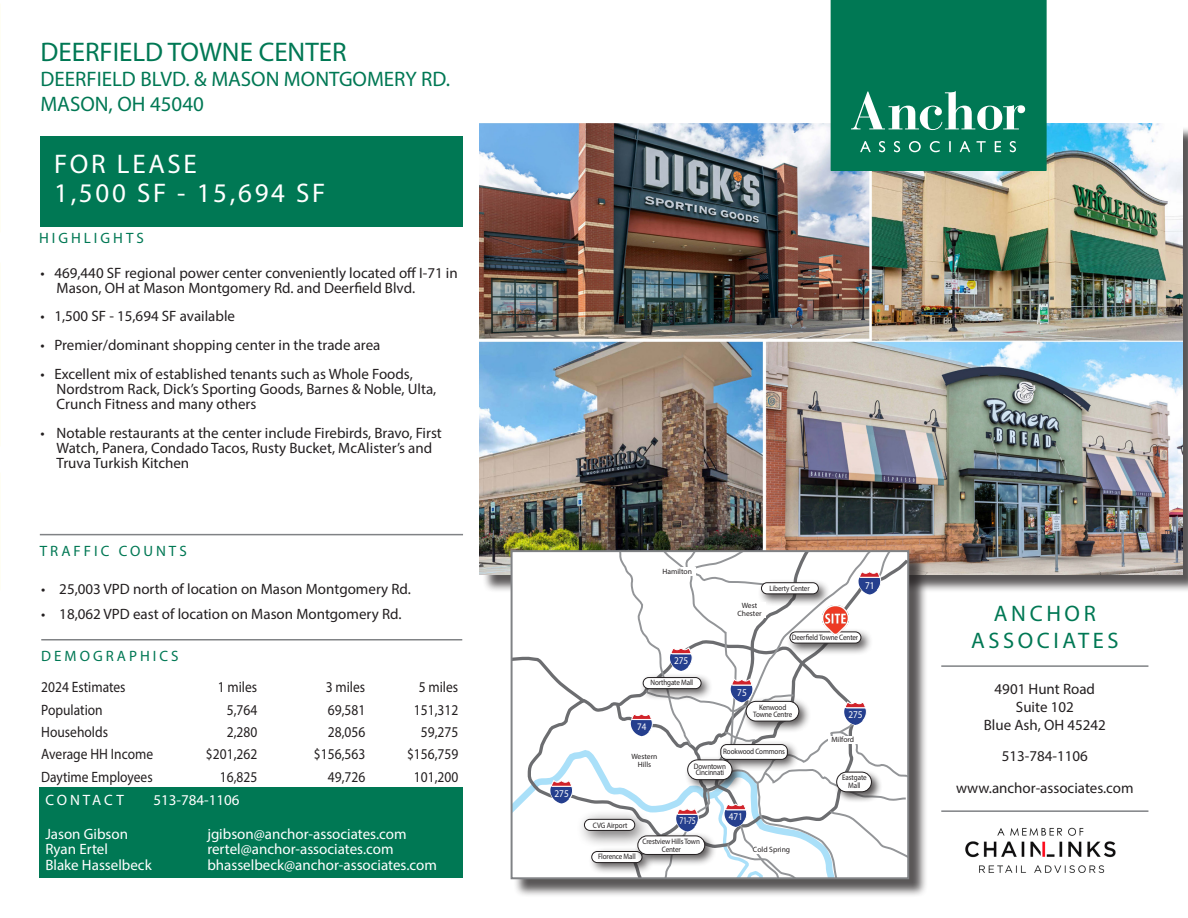
<style>
.page{position:relative;width:1188px;height:918px;background:#fff}
.page>*{position:absolute;margin:0;border:0;box-sizing:border-box;transform-origin:0 0}
.t1{font:27px "Myriad Pro";letter-spacing:.1em;color:#fff}
.t2{font:27px "Myriad Pro";color:#007854}
.t3{font:22.5px "Myriad Pro";letter-spacing:.16em;color:#007854}
.t4{font:21px "Myriad Pro";color:#007854}
.t5{font:15px/15px "Myriad Pro";color:#231f20}
.t6{font:15px "Myriad Pro";color:#231f20;scale:.9 1}
.t7{font:15px "Myriad Pro";color:#fff}
.t8{font:15px "Myriad Pro";letter-spacing:.2em;color:#007854}
.t9{font:15px "Myriad Pro";letter-spacing:.195em;color:#fff}
.t10{font:10.35px "Myriad Pro";color:#fff;scale:.9 1}
.t11{font:10.35px "Myriad Pro";color:#fff;scale:.75 1}
.t12{font:10.05px "Myriad Pro";color:#fff;scale:.9 1}
.t13{font:7.8px/7.8px "Myriad Pro";letter-spacing:-.02em;color:#231f20;text-align:center;scale:.9 1}
.t14{font:7.65px/7.6px "Myriad Pro";color:#231f20;text-align:center}
</style>
<div class="page">
<div style="left:482px;top:126px;width:706px;height:467px;background:#231f20;opacity:.75"></div>
<img style="left:480px;top:124px;width:703px;height:451px">
<hr style="left:40px;top:534px;width:423px;height:1px;background:#808285">
<svg style="left:831px;top:0;width:216px;height:171px;background:#0f805e"></svg>
<div style="left:40px;top:137px;width:423px;height:90px;background:#007854"></div>
<div style="left:39px;top:787px;width:424px;height:91px;background:#007854"></div>
<hr style="left:941px;top:665px;width:207px;height:2px;background:#808285">
<img style="left:965px;top:828px;width:151px;height:45px">
<hr style="left:941px;top:810px;width:207px;height:2px;background:#808285">
<hr style="left:41px;top:639px;width:421px;height:2px;background:#808285">
<div style="left:513px;top:552px;width:415px;height:346px;background:#231f20;opacity:.75"></div>
<svg style="left:514px;top:553px;width:392px;height:323px"></svg>
<div style="left:576px;top:810px;width:76px;height:38px;background:#231f20;opacity:.75"></div>
<div style="left:584px;top:819px;width:51px;height:11px;background:#fff;border-radius:6px"></div>
<div style="left:584px;top:819px;width:51px;height:12px;border:1px solid #231f20;border-radius:6px"></div>
<div style="left:734px;top:602px;width:31px;height:16px;background:#fff"></div>
<div style="left:753px;top:846px;width:42px;height:7px;background:#fff"></div>
<div style="left:663px;top:568px;width:33px;height:8px;background:#fff"></div>
<div style="left:626px;top:754px;width:37px;height:15px;background:#fff"></div>
<div style="left:828px;top:737px;width:30px;height:7px;background:#fff"></div>
<div style="left:786px;top:628px;width:87px;height:27px;background:#231f20;opacity:.75"></div>
<div style="left:790px;top:632px;width:71px;height:11px;background:#fff;border-radius:6px"></div>
<div style="left:790px;top:632px;width:71px;height:11px;border:1px solid #231f20;border-radius:6px"></div>
<div style="left:634px;top:832px;width:83px;height:35px;background:#231f20;opacity:.75"></div>
<div style="left:638px;top:836px;width:67px;height:18px;background:#fff;border-radius:9px"></div>
<div style="left:637px;top:836px;width:68px;height:19px;border:1px solid #231f20;border-radius:9px"></div>
<img style="left:823px;top:605px;width:25px;height:30px">
<div style="left:511px;top:550px;width:398px;height:329px;border:2px solid #808285"></div>
<p class="t2" style="left:40px;top:35px;width:308px">DEERFIELD TOWNE CENTER</p>
<p class="t4" style="left:40px;top:66px;width:411px">DEERFIELD BLVD. &amp; MASON MONTGOMERY RD.</p>
<p class="t4" style="left:40px;top:91px;width:165px">MASON, OH 45040</p>
<p class="t1" style="left:54px;top:148px;width:144px">FOR LEASE</p>
<p class="t1" style="left:54px;top:176px;width:273px">1,500 SF - 15,694 SF</p>
<p class="t8" style="left:39px;top:228px;width:106px">HIGHLIGHTS</p>
<p class="t5" style="left:57px;top:265px;width:403px;text-indent:-16px">• 469,440 SF regional power center conveniently located off I-71 in<br>Mason, OH at Mason Montgomery Rd. and Deerfield Blvd.</p>
<p class="t5" style="left:41px;top:309px;width:196px">• 1,500 SF - 15,694 SF available</p>
<p class="t5" style="left:41px;top:337px;width:341px">• Premier/dominant shopping center in the trade area</p>
<p class="t5" style="left:57px;top:366px;width:381px;text-indent:-16px">• Excellent mix of established tenants such as Whole Foods,<br>Nordstrom Rack, Dick’s Sporting Goods, Barnes &amp; Noble, Ulta,<br>Crunch Fitness and many others</p>
<p class="t5" style="left:57px;top:425px;width:387px;text-indent:-16px">• Notable restaurants at the center include Firebirds, Bravo, First<br>Watch, Panera, Condado Tacos, Rusty Bucket, McAlister’s and<br>Truva Turkish Kitchen</p>
<p class="t8" style="left:40px;top:541px;width:148px">TRAFFIC COUNTS</p>
<p class="t5" style="left:41px;top:581px;width:371px">• 25,003 VPD north of location on Mason Montgomery Rd.</p>
<p class="t5" style="left:41px;top:606px;width:362px">• 18,062 VPD east of location on Mason Montgomery Rd.</p>
<p class="t8" style="left:41px;top:646px;width:139px">DEMOGRAPHICS</p>
<p class="t6" style="left:41px;top:678px;width:95px">2024 Estimates</p>
<p class="t6" style="left:218px;top:678px;width:45px">1 miles</p>
<p class="t6" style="left:326px;top:678px;width:45px">3 miles</p>
<p class="t6" style="left:419px;top:678px;width:45px">5 miles</p>
<p class="t6" style="left:41px;top:700px;width:70px">Population</p>
<p class="t6" style="left:227px;top:700px;width:35px">5,764</p>
<p class="t6" style="left:328px;top:700px;width:43px">69,581</p>
<p class="t6" style="left:414px;top:700px;width:51px">151,312</p>
<p class="t6" style="left:41px;top:723px;width:76px">Households</p>
<p class="t6" style="left:227px;top:723px;width:35px">2,280</p>
<p class="t6" style="left:328px;top:723px;width:43px">28,056</p>
<p class="t6" style="left:421px;top:723px;width:43px">59,275</p>
<p class="t6" style="left:41px;top:745px;width:126px">Average HH Income</p>
<p class="t6" style="left:206px;top:745px;width:58px">$201,262</p>
<p class="t6" style="left:314px;top:745px;width:58px">$156,563</p>
<p class="t6" style="left:407px;top:745px;width:58px">$156,759</p>
<p class="t6" style="left:41px;top:767px;width:125px">Daytime Employees</p>
<p class="t6" style="left:220px;top:767px;width:43px">16,825</p>
<p class="t6" style="left:328px;top:767px;width:43px">49,726</p>
<p class="t6" style="left:414px;top:767px;width:51px">101,200</p>
<p class="t9" style="left:45px;top:791px;width:80px">CONTACT</p>
<p class="t7" style="left:153px;top:791px;width:88px">513-784-1106</p>
<p class="t7" style="left:45px;top:824px;width:84px">Jason Gibson</p>
<p class="t7" style="left:207px;top:824px;width:201px">jgibson@anchor-associates.com</p>
<p class="t7" style="left:45px;top:840px;width:64px">Ryan Ertel</p>
<p class="t7" style="left:207px;top:840px;width:188px">rertel@anchor-associates.com</p>
<p class="t7" style="left:45px;top:856px;width:108px">Blake Hasselbeck</p>
<p class="t7" style="left:207px;top:856px;width:231px">bhasselbeck@anchor-associates.com</p>
<p class="t10" style="left:555px;top:787px;width:17px">275</p>
<p class="t14" style="left:663px;top:567px;width:31px">Hamilton</p>
<p class="t10" style="left:674px;top:654px;width:17px">275</p>
<p class="t13" style="left:651px;top:679px;width:49px">Northgate Mall</p>
<p class="t12" style="left:637px;top:721px;width:12px">74</p>
<p class="t14" style="left:737px;top:602px;width:26px">West<br>Chester</p>
<p class="t13" style="left:770px;top:584px;width:46px">Liberty Center</p>
<p class="t10" style="left:865px;top:579px;width:12px">71</p>
<p class="t13" style="left:792px;top:633px;width:75px">Deerfield Towne Center</p>
<p class="t10" style="left:737px;top:686px;width:12px">75</p>
<p class="t13" style="left:753px;top:704px;width:45px;line-height:6.6px">Kenwood<br>Towne Centre</p>
<p class="t10" style="left:848px;top:708px;width:17px">275</p>
<p class="t14" style="left:831px;top:736px;width:24px">Milford</p>
<p class="t14" style="left:631px;top:753px;width:28px">Western<br>Hills</p>
<p class="t13" style="left:593px;top:821px;width:40px">CVG Airport</p>
<p class="t13" style="left:723px;top:747px;width:70px">Rookwood Commons</p>
<p class="t13" style="left:694px;top:763px;width:37px;line-height:6.6px;text-align:left">Downtown<br>Cincinnati</p>
<p class="t11" style="left:680px;top:815px;width:23px">71-75</p>
<p class="t10" style="left:729px;top:811px;width:17px">471</p>
<p class="t13" style="left:643px;top:838px;width:65px">Crestview Hills Town<br>Center</p>
<p class="t13" style="left:598px;top:852px;width:43px">Florence Mall</p>
<p class="t14" style="left:753px;top:845px;width:39px">Cold Spring</p>
<p class="t13" style="left:842px;top:774px;width:29px">Eastgate<br>Mall</p>
<p class="t3" style="left:994px;top:600px;width:103px">ANCHOR</p>
<p class="t3" style="left:971px;top:627px;width:149px">ASSOCIATES</p>
<p class="t5" style="left:995px;top:681px;width:102px">4901 Hunt Road</p>
<p class="t5" style="left:1016px;top:699px;width:59px">Suite 102</p>
<p class="t5" style="left:984px;top:717px;width:124px">Blue Ash, OH 45242</p>
<p class="t5" style="left:1002px;top:749px;width:88px">513-784-1106</p>
<p class="t5" style="left:956px;top:780px;width:179px">www.anchor-associates.com</p>
</div>
